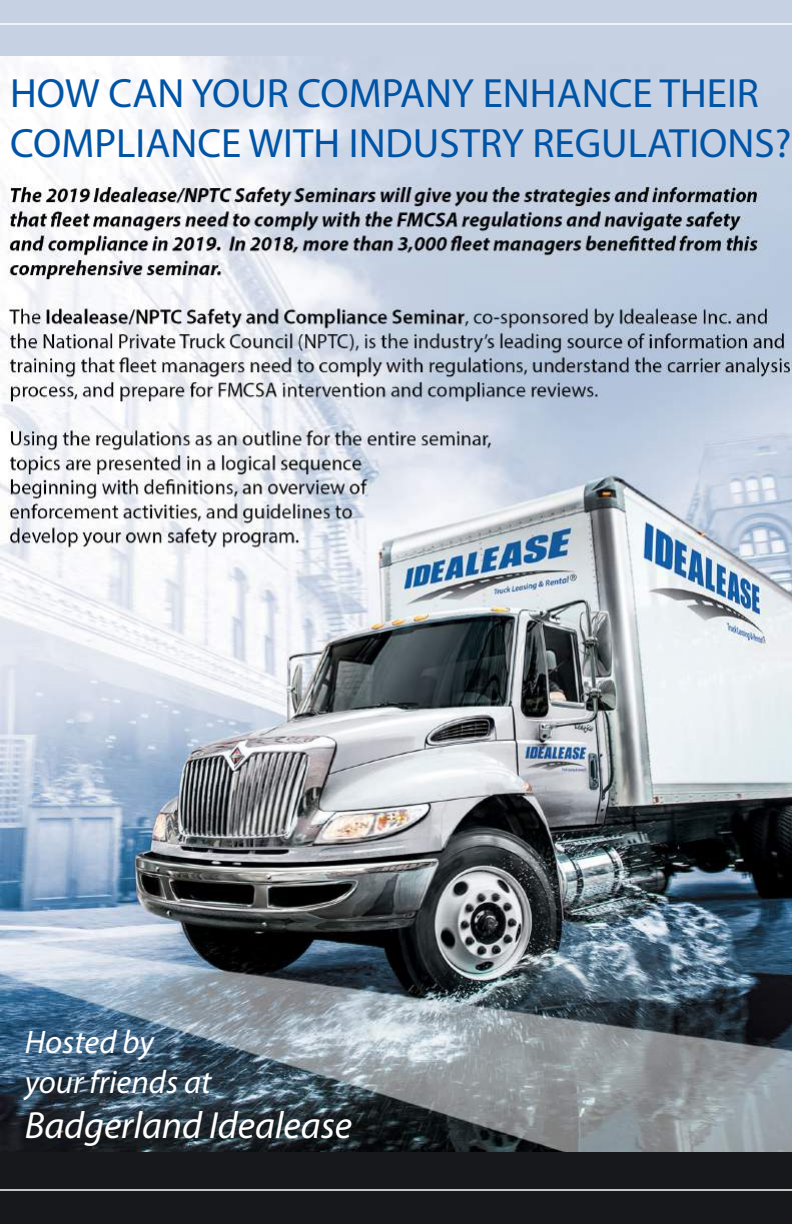
<style>
.page{position:relative;width:792px;height:1224px;background:#fff}
.page>*{position:absolute;margin:0;border:0;box-sizing:border-box;transform-origin:0 0}
.t1{font:41px/49.2px "Myriad Pro";color:#0054a6}
.t2{font:italic 38px "Myriad Pro";color:#fff}
.t3{font:italic 32.6px/39.2px "Myriad Pro";color:#fff}
</style>
<div class="page">
<div style="left:0;top:1136px;width:792px;height:88px;background:#17181c"></div>
<div style="left:0;top:0;width:792px;height:68px;background:#c6d1e3"></div>
<hr style="left:0;top:23px;width:792px;height:2px;background:#fff">
<hr style="left:0;top:1189px;width:792px;height:2px;background:#fff">
<img style="left:1px;top:57px;width:791px;height:1095px">
<p class="t1" style="left:10px;top:68px;width:783px">HOW CAN YOUR COMPANY ENHANCE THEIR<br>COMPLIANCE WITH INDUSTRY REGULATIONS?</p>
<p class="t3" style="left:25px;top:1022px;width:188px">Hosted by your friends at</p>
<p class="t2" style="left:25px;top:1102px;width:329px">Badgerland Idealease</p>
</div>
